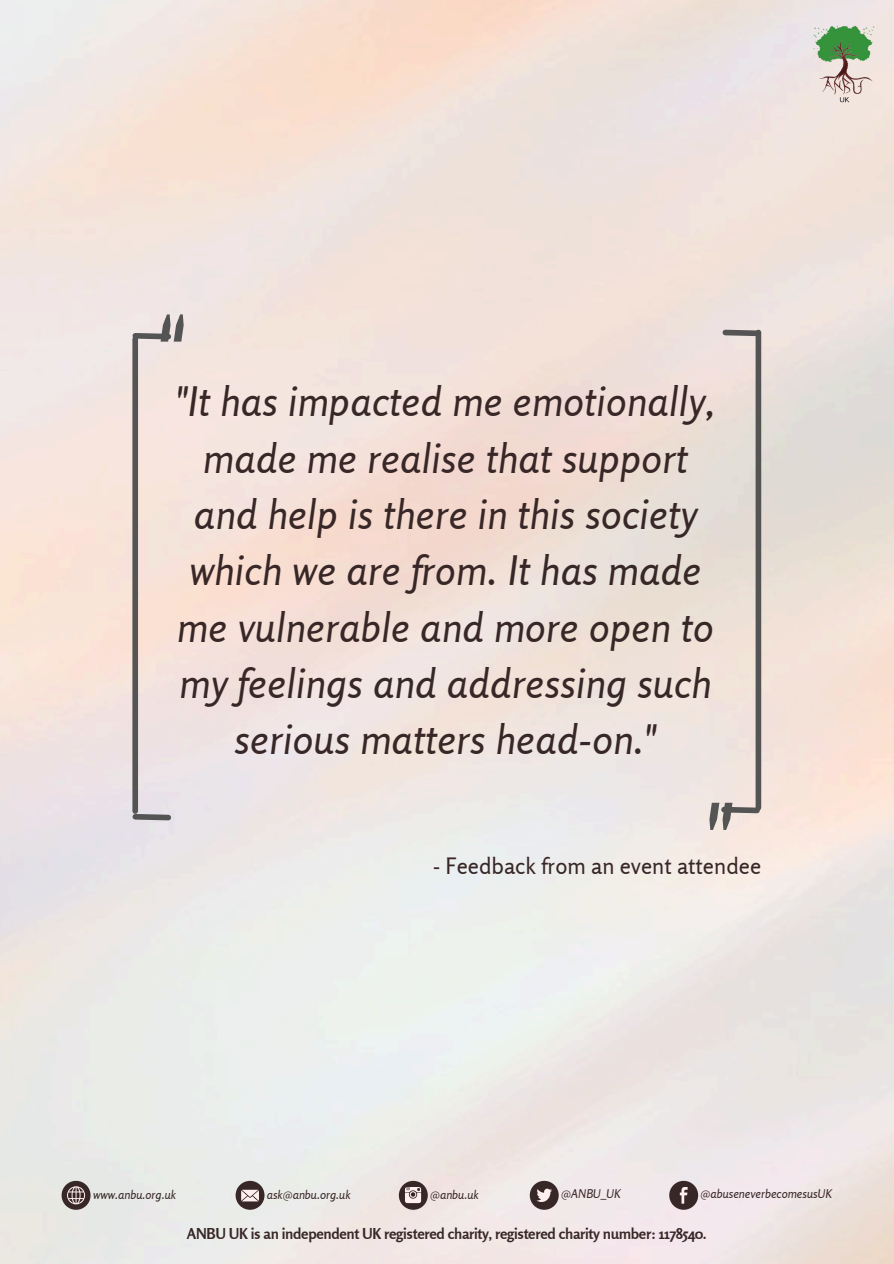
<style>
.page{position:relative;width:894px;height:1264px;background:#fff}
.page>*{position:absolute;margin:0;border:0;box-sizing:border-box;transform-origin:0 0}
.t1{font:italic 94.5px "Rosario";color:#545454}
.t2{font:italic 40.5px/56.2px "Rosario";letter-spacing:.01em;color:#382727;text-align:center}
.t3{font:22.5px "Rosario";color:#382727}
.t4{font:700 15px "Rosario";letter-spacing:-.02em;color:#382727}
.t5{font:italic 12px "Rosario";color:#382727}
</style>
<div class="page">
<img style="left:0;top:0;width:893px;height:1263px">
<div style="left:132px;top:339px;width:6px;height:472px;background:#545454"></div>
<svg style="left:129px;top:330px;width:45px;height:12px"></svg>
<svg style="left:129px;top:811px;width:45px;height:12px"></svg>
<div style="left:755px;top:332px;width:6px;height:475px;background:#545454"></div>
<svg style="left:719px;top:327px;width:44px;height:12px"></svg>
<svg style="left:718px;top:803px;width:44px;height:13px"></svg>
<img style="left:808px;top:15px;width:71px;height:91px">
<svg style="left:62px;top:1180px;width:28px;height:29px"></svg>
<div style="left:235px;top:1180px;width:29px;height:29px;background:#382727;border-radius:50%"></div>
<svg style="left:241px;top:1189px;width:18px;height:12px"></svg>
<div style="left:399px;top:1180px;width:28px;height:29px;background:#382727;border-radius:50%"></div>
<svg style="left:405px;top:1187px;width:16px;height:16px"></svg>
<div style="left:529px;top:1180px;width:29px;height:29px;background:#382727;border-radius:50%"></div>
<svg style="left:536px;top:1188px;width:16px;height:13px"></svg>
<div style="left:669px;top:1180px;width:29px;height:29px;background:#382727;border-radius:50%"></div>
<svg style="left:679px;top:1187px;width:8px;height:16px"></svg>
<p class="t1" style="left:190px;top:365px;width:30px;rotate:-180deg">"</p>
<p class="t2" style="left:175px;top:373px;width:541px">"It has impacted me emotionally, made me realise that support and help is there in this society which we are from. It has made me vulnerable and more open to my feelings and addressing such serious matters head-on."</p>
<h1 class="t1" style="left:702px;top:778px;width:30px">"</h1>
<p class="t3" style="left:433px;top:852px;width:329px">- Feedback from an event attendee</p>
<p class="t5" style="left:93px;top:1187px;width:84px">www.anbu.org.uk</p>
<p class="t5" style="left:267px;top:1187px;width:85px">ask@anbu.org.uk</p>
<p class="t5" style="left:430px;top:1187px;width:50px">@anbu.uk</p>
<p class="t5" style="left:561px;top:1186px;width:61px">@ANBU_UK</p>
<p class="t5" style="left:700px;top:1186px;width:133px">@abuseneverbecomesusUK</p>
<p class="t4" style="left:187px;top:1224px;width:521px">ANBU UK is an independent UK registered charity, registered charity number: 1178540.</p>
</div>
